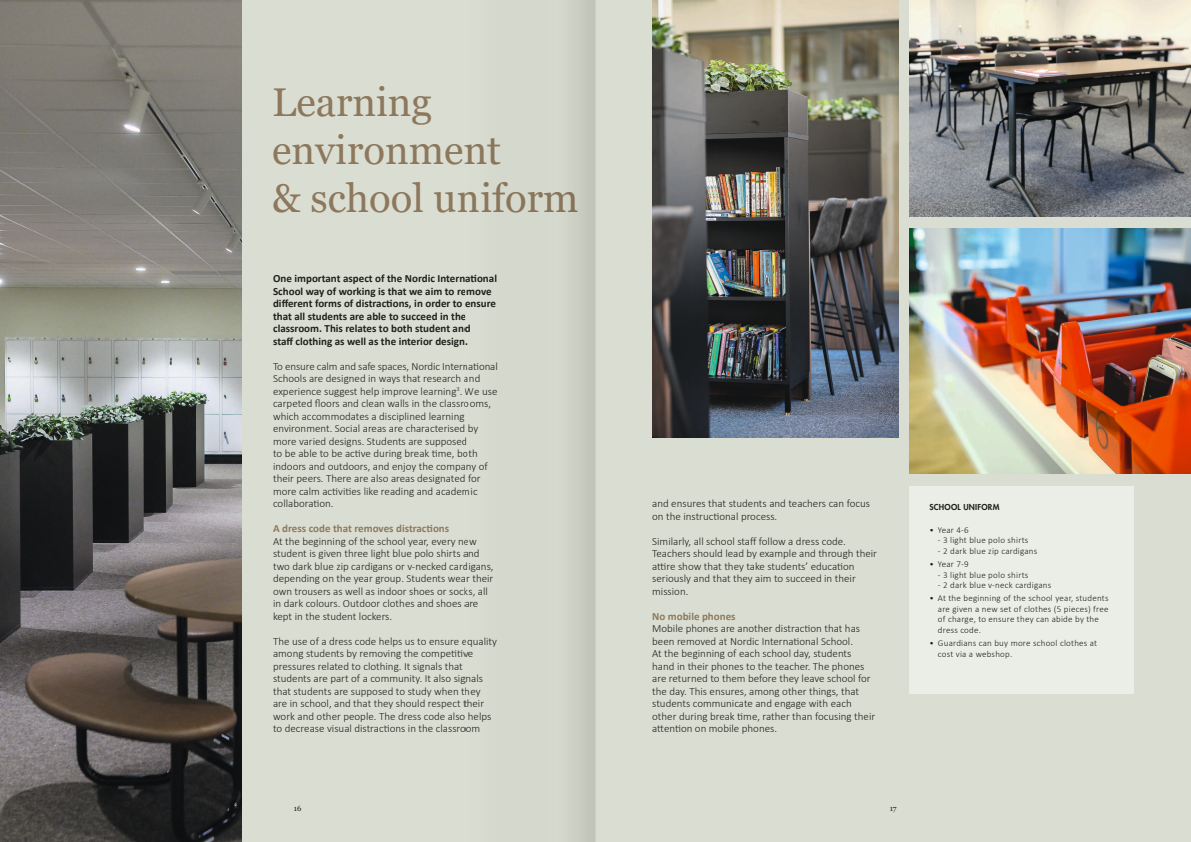
<style>
.page{position:relative;width:1191px;height:842px;background:#daded2}
.page>*{position:absolute;margin:0;border:0;box-sizing:border-box;transform-origin:0 0}
.Rubrik_1{font:40.1px "Georgia";color:#8d785d}
.Brödtext{font:300 11px/12.5px "Calibri";color:#21201c}
.Brödtext-2{font:700 11px/12.5px "Calibri";color:#21201c}
.Brödtext-3{font:700 11px "Calibri";color:#8d785d}
.t1{font:300 9px/10.5px "Calibri";letter-spacing:.025em;color:#21201c}
.Brödtext_-_intervjus{font:800 8px "Futura Std";letter-spacing:.03em;color:#21201c}
.t2{font:7.6px "Georgia";color:#21201c}
</style>
<div class="page">
<img style="left:0;top:0;width:242px;height:842px">
<div style="left:909px;top:486px;width:225px;height:207px;background:#ebede7"></div>
<img style="left:909px;top:0;width:282px;height:216px">
<img style="left:909px;top:228px;width:282px;height:246px">
<img style="left:652px;top:0;width:246px;height:438px">
<svg style="left:569px;top:0;width:26px;height:842px"></svg>
<p class="Rubrik_1" style="left:272px;top:78px;width:161px">Learning</p>
<p class="Rubrik_1" style="left:272px;top:126px;width:230px">environment</p>
<p class="Rubrik_1" style="left:272px;top:174px;width:308px">&amp; school uniform</p>
<p class="Brödtext-2" style="left:273px;top:272px;width:225px">One important aspect of the Nordic International School way of working is that we aim to remove different forms of distractions, in order to ensure that all students are able to succeed in the classroom. This relates to both student and<br>staff clothing as well as the interior design.</p>
<p class="Brödtext" style="left:273px;top:360px;width:226px">To ensure calm and safe spaces, Nordic International Schools are designed in ways that research and experience suggest help improve learning<sup>3</sup>. We use carpeted floors and clean walls in the classrooms, which accommodates a disciplined learning environment. Social areas are characterised by more varied designs. Students are supposed<br>to be able to be active during break time, both indoors and outdoors, and enjoy the company of their peers. There are also areas designated for more calm activities like reading and academic collaboration.</p>
<p class="Brödtext-3" style="left:273px;top:521px;width:178px">A dress code that removes distractions</p>
<p class="Brödtext" style="left:273px;top:535px;width:222px">At the beginning of the school year, every new student is given three light blue polo shirts and two dark blue zip cardigans or v-necked cardigans, depending on the year group. Students wear their</p>
<p class="Brödtext" style="left:273px;top:585px;width:216px">own trousers as well as indoor shoes or socks, all in dark colours. Outdoor clothes and shoes are kept in the student lockers.</p>
<p class="Brödtext" style="left:273px;top:635px;width:225px">The use of a dress code helps us to ensure equality among students by removing the competitive pressures related to clothing. It signals that students are part of a community. It also signals that students are supposed to study when they are in school, and that they should respect their work and other people. The dress code also helps to decrease visual distractions in the classroom</p>
<p class="Brödtext" style="left:652px;top:497px;width:219px">and ensures that students and teachers can focus on the instructional process.</p>
<p class="Brödtext" style="left:652px;top:535px;width:226px">Similarly, all school staff follow a dress code.<br>Teachers should lead by example and through their attire show that they take students’ education seriously and that they aim to succeed in their mission.</p>
<p class="Brödtext-3" style="left:652px;top:608px;width:85px">No mobile phones</p>
<p class="Brödtext" style="left:652px;top:622px;width:209px">Mobile phones are another distraction that has been removed at Nordic International School.</p>
<p class="Brödtext" style="left:652px;top:647px;width:224px">At the beginning of each school day, students hand in their phones to the teacher. The phones are returned to them before they leave school for the day. This ensures, among other things, that students communicate and engage with each other during break time, rather than focusing their attention on mobile phones.</p>
<p class="t2" style="left:294px;top:804px;width:9px">16</p>
<p class="t2" style="left:889px;top:804px;width:9px">17</p>
<p class="Brödtext_-_intervjus" style="left:929px;top:501px;width:72px">SCHOOL UNIFORM</p>
<p class="t1" style="left:929px;top:524px;width:41px">• Year 4-6</p>
<p class="t1" style="left:938px;top:535px;width:92px">- 3 light blue polo shirts</p>
<p class="t1" style="left:938px;top:545px;width:101px">- 2 dark blue zip cardigans</p>
<p class="t1" style="left:929px;top:559px;width:41px">• Year 7-9</p>
<p class="t1" style="left:938px;top:569px;width:92px">- 3 light blue polo shirts</p>
<p class="t1" style="left:938px;top:580px;width:115px">- 2 dark blue v-neck cardigans</p>
<p class="t1" style="left:938px;top:593px;width:172px;text-indent:-9px">• At the beginning of the school year, students are given a new set of clothes (5 pieces) free of charge, to ensure they can abide by the dress code.</p>
<p class="t1" style="left:938px;top:638px;width:161px;text-indent:-9px">• Guardians can buy more school clothes at cost via a webshop.</p>
</div>
